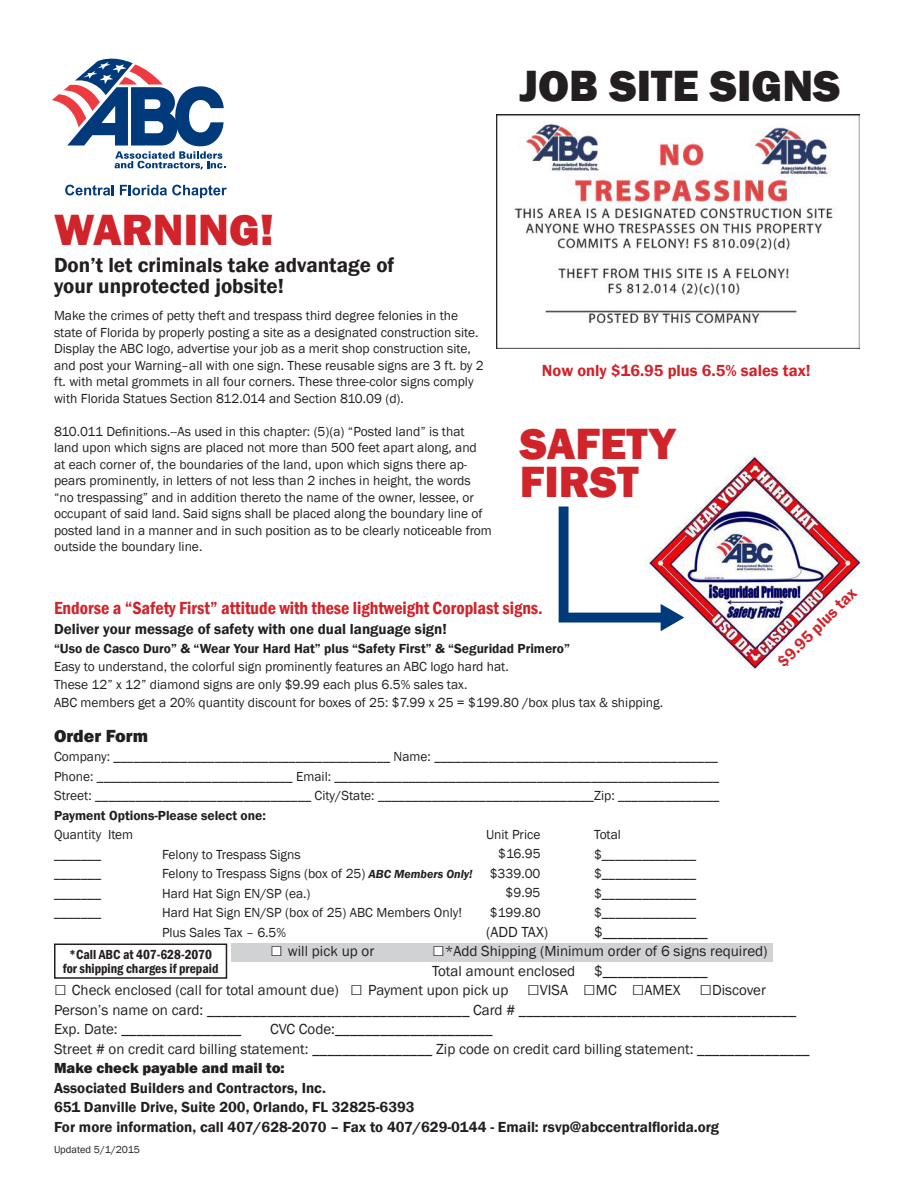
<style>
.page{position:relative;width:918px;height:1188px;background:#fff}
.page>*{position:absolute;margin:0;border:0;box-sizing:border-box;transform-origin:0 0}
.t1{font:800 45px "Franklin Gothic";color:#d1232a}
.t2{font:800 45px "Franklin Gothic";color:#231f20}
.t3{font:600 21px "Franklin Gothic";color:#231f20}
.t4{font:600 condensed 18px "Franklin Gothic";color:#d1232a}
.t5{font:800 18px "Franklin Gothic";color:#231f20}
.t6{font:600 16.5px "Franklin Gothic";color:#d1232a}
.t7{font:15px "Franklin Gothic";color:#231f20}
.t8{font:600 15px "Franklin Gothic";color:#231f20}
.t9{font:800 15px "Franklin Gothic";color:#231f20}
.t10{font:13.5px/16.5px "Franklin Gothic";color:#231f20}
.t11{font:600 13.5px "Franklin Gothic";color:#231f20}
.t12{font:600 condensed 13.5px "Franklin Gothic";color:#231f20}
.t13{font:10.5px "Franklin Gothic";color:#231f20}
.s1{font-weight:600;font-style:italic;font-size:12px}
.s2{font-size:21px}
</style>
<div class="page">
<div style="left:231px;top:944px;width:541px;height:18px;background:#d1d2d4"></div>
<img style="left:660px;top:457px;width:201px;height:212px">
<svg style="left:52px;top:59px;width:173px;height:110px"></svg>
<svg style="left:65px;top:185px;width:49px;height:10px"></svg>
<svg style="left:120px;top:185px;width:107px;height:13px"></svg>
<img style="left:497px;top:114px;width:363px;height:234px">
<svg style="left:559px;top:507px;width:125px;height:124px"></svg>
<div style="left:54px;top:944px;width:173px;height:35px;border:2px solid #231f20"></div>
<div style="left:272px;top:947px;width:9px;height:9px;background:#fff"></div>
<div style="left:434px;top:947px;width:9px;height:9px;background:#fff"></div>
<p class="t2" style="left:519px;top:56px;width:323px">JOB SITE SIGNS</p>
<p class="t1" style="left:54px;top:201px;width:221px">WARNING!</p>
<p class="t3" style="left:54px;top:252px;width:342px">Don’t let criminals take advantage of</p>
<p class="t3" style="left:54px;top:273px;width:231px">your unprotected jobsite!</p>
<p class="t10" style="left:54px;top:308px;width:406px">Make the crimes of petty theft and trespass third degree felonies in the</p>
<p class="t10" style="left:54px;top:324px;width:426px">state of Florida by properly posting a site as a designated construction site.</p>
<p class="t10" style="left:54px;top:341px;width:431px">Display the ABC logo, advertise your job as a merit shop construction site, and post your Warning–all with one sign. These reusable signs are 3 ft. by 2 ft. with metal grommets in all four corners. These three-color signs comply with Florida Statues Section 812.014 and Section 810.09 (d).</p>
<p class="t10" style="left:54px;top:423px;width:439px">810.011 Definitions.--As used in this chapter: (5)(a) “Posted land” is that land upon which signs are placed not more than 500 feet apart along, and<br>at each corner of, the boundaries of the land, upon which signs there ap&shy;pears prominently, in letters of not less than 2 inches in height, the words “no trespassing” and in addition thereto the name of the owner, lessee, or occupant of said land. Said signs shall be placed along the boundary line of posted land in a manner and in such position as to be clearly noticeable from outside the boundary line.</p>
<p class="t6" style="left:542px;top:360px;width:270px">Now only $16.95 plus 6.5% sales tax!</p>
<p class="t1" style="left:520px;top:415px;width:157px">SAFETY</p>
<p class="t1" style="left:520px;top:452px;width:120px">FIRST</p>
<p class="t6" style="left:773px;top:657px;width:106px;rotate:-45deg">$9.95 plus tax</p>
<p class="t4" style="left:54px;top:596px;width:490px">Endorse a “Safety First” attitude with these lightweight Coroplast signs.</p>
<p class="t8" style="left:54px;top:619px;width:394px">Deliver your message of safety with one dual language sign!</p>
<p class="t11" style="left:54px;top:640px;width:518px">“Uso de Casco Duro” &amp; “Wear Your Hard Hat” plus “Safety First” &amp; “Seguridad Primero”</p>
<p class="t10" style="left:54px;top:659px;width:456px">Easy to understand, the colorful sign prominently features an ABC logo hard hat.</p>
<p class="t10" style="left:54px;top:677px;width:415px">These 12” x 12” diamond signs are only $9.99 each plus 6.5% sales tax.</p>
<p class="t10" style="left:54px;top:695px;width:611px">ABC members get a 20% quantity discount for boxes of 25: $7.99 x 25 = $199.80 /box plus tax &amp; shipping.</p>
<p class="t5" style="left:54px;top:724px;width:96px">Order Form</p>
<p class="t10" style="left:54px;top:749px;width:665px">Company: _________________________________________ Name: __________________________________________</p>
<p class="t10" style="left:54px;top:768px;width:667px">Phone: _____________________________ Email: _________________________________________________________</p>
<p class="t10" style="left:54px;top:788px;width:667px">Street: ________________________________ City/State: ________________________________Zip: _______________</p>
<p class="t11" style="left:54px;top:807px;width:213px">Payment Options-Please select one:</p>
<p class="t10" style="left:54px;top:827px;width:81px">Quantity Item</p>
<p class="t10" style="left:486px;top:827px;width:56px">Unit Price</p>
<p class="t10" style="left:594px;top:827px;width:28px">Total</p>
<p class="t10" style="left:54px;top:846px;width:49px">_______</p>
<p class="t10" style="left:162px;top:846px;width:140px">Felony to Trespass Signs</p>
<p class="t10" style="left:486px;top:846px;width:44px">$16.95</p>
<p class="t10" style="left:594px;top:846px;width:104px">$______________</p>
<p class="t10" style="left:54px;top:866px;width:49px">_______</p>
<p class="t10" style="left:162px;top:866px;width:376px">Felony to Trespass Signs (box of 25) <span class="s1">ABC Members Only!</span> $339.00</p>
<p class="t10" style="left:594px;top:866px;width:104px">$______________</p>
<p class="t10" style="left:54px;top:885px;width:49px">_______</p>
<p class="t10" style="left:162px;top:885px;width:150px">Hard Hat Sign EN/SP (ea.)</p>
<p class="t10" style="left:594px;top:885px;width:104px">$______________</p>
<p class="t10" style="left:54px;top:905px;width:49px">_______</p>
<p class="t10" style="left:162px;top:905px;width:302px">Hard Hat Sign EN/SP (box of 25) ABC Members Only!</p>
<p class="t10" style="left:486px;top:905px;width:52px">$199.80</p>
<p class="t10" style="left:594px;top:905px;width:104px">$______________</p>
<p class="t10" style="left:162px;top:924px;width:126px">Plus Sales Tax – 6.5%</p>
<p class="t7" style="left:486px;top:922px;width:64px">(ADD TAX)</p>
<p class="t7" style="left:594px;top:922px;width:115px">$______________</p>
<p class="t7" style="left:270px;top:942px;width:106px"><span class="s2">□</span> will pick up or</p>
<p class="t7" style="left:432px;top:942px;width:337px"><span class="s2">□</span>*Add Shipping (Minimum order of 6 signs required)</p>
<p class="t7" style="left:432px;top:961px;width:277px">Total amount enclosed $______________</p>
<p class="t7" style="left:54px;top:981px;width:713px"><span class="s2">□</span> Check enclosed (call for total amount due) <span class="s2">□</span> Payment upon pick up <span class="s2">□</span>VISA <span class="s2">□</span>MC <span class="s2">□</span>AMEX <span class="s2">□</span>Discover</p>
<p class="t7" style="left:54px;top:1000px;width:744px">Person’s name on card: ___________________________________ Card # _____________________________________</p>
<p class="t7" style="left:54px;top:1020px;width:189px">Exp. Date: ________________</p>
<p class="t7" style="left:270px;top:1020px;width:224px">CVC Code:_____________________</p>
<p class="t7" style="left:54px;top:1039px;width:757px">Street # on credit card billing statement: ________________ Zip code on credit card billing statement: _______________</p>
<p class="t9" style="left:54px;top:1058px;width:232px">Make check payable and mail to:</p>
<p class="t8" style="left:54px;top:1078px;width:273px">Associated Builders and Contractors, Inc.</p>
<p class="t8" style="left:54px;top:1098px;width:362px">651 Danville Drive, Suite 200, Orlando, FL 32825-6393</p>
<p class="t8" style="left:54px;top:1117px;width:667px">For more information, call 407/628-2070 – Fax to 407/629-0144 - Email: rsvp@abccentralflorida.org</p>
<p class="t13" style="left:54px;top:1143px;width:87px">Updated 5/1/2015</p>
<p class="t10" style="left:498px;top:846px;width:44px">$16.95</p>
<p class="t10" style="left:490px;top:865px;width:52px">$339.00</p>
<p class="t10" style="left:506px;top:885px;width:37px">$9.95</p>
<p class="t10" style="left:490px;top:904px;width:52px">$199.80</p>
<p class="t12" style="left:69px;top:946px;width:144px">*Call ABC at 407-628-2070</p>
<p class="t12" style="left:63px;top:959px;width:157px">for shipping charges if prepaid</p>
</div>
